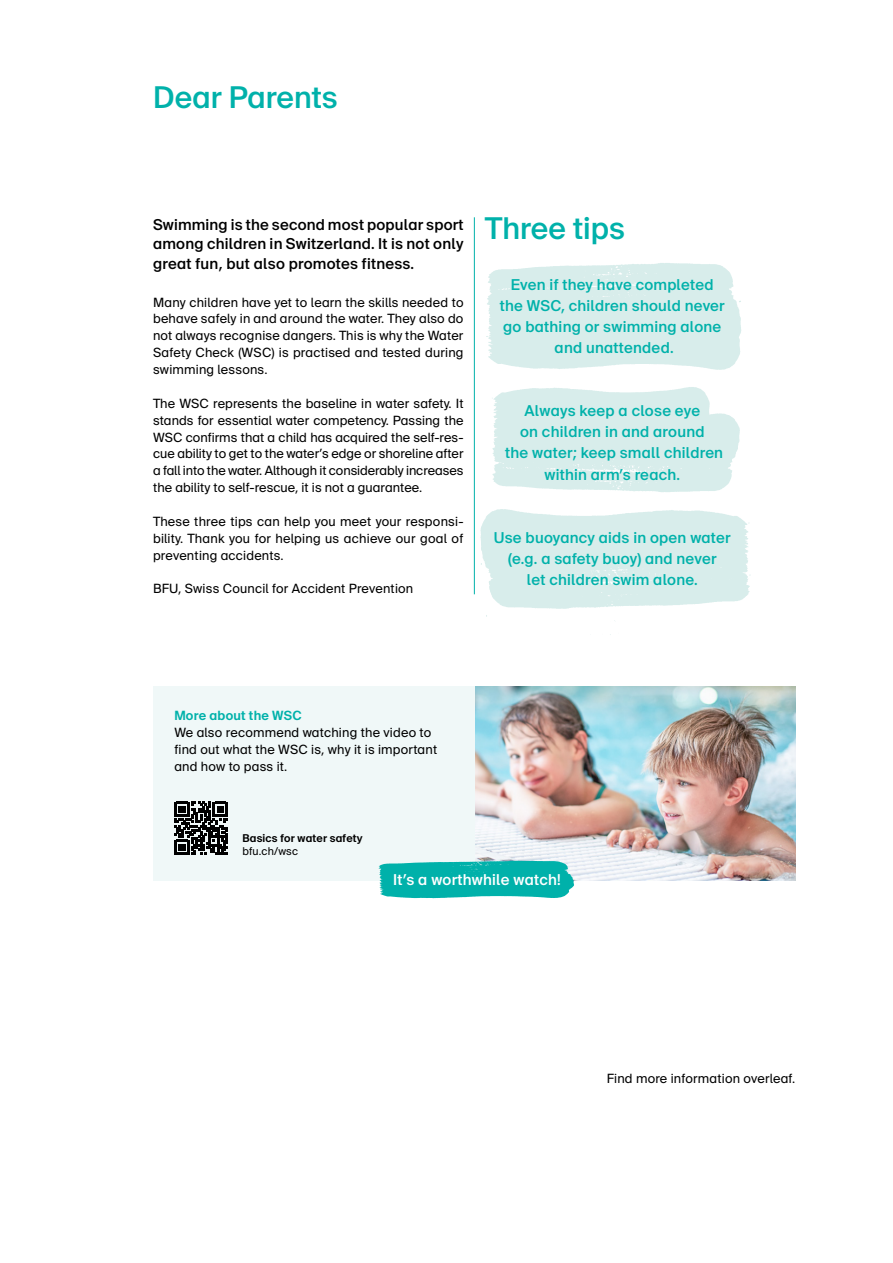
<style>
.page{position:relative;width:893px;height:1263px;background:#fff}
.page>*{position:absolute;margin:0;border:0;box-sizing:border-box;transform-origin:0 0}
.t1{font:500 30px "BFU Suisse";color:#00b1aa}
.t2{font:500 15px/21.1px "BFU Suisse";letter-spacing:.015em;color:#00b1aa;text-align:center}
.t3{font:500 15px/19.8px "BFU Suisse";letter-spacing:.015em;color:#000;text-align:justify}
.t4{font:500 15px "BFU Suisse";letter-spacing:.015em;color:#fff}
.t5{font:12.75px/17px "BFU Suisse";letter-spacing:.015em;color:#000;text-align:justify}
.t6{font:700 12.75px "BFU Suisse";letter-spacing:.015em;color:#00b1aa}
.t7{font:700 10.8px "BFU Suisse";letter-spacing:.015em;color:#000}
.t8{font:10.8px "BFU Suisse";letter-spacing:.015em;color:#000}
</style>
<div class="page">
<img style="left:474px;top:686px;width:321px;height:194px">
<svg style="left:486px;top:263px;width:255px;height:107px;background:#dbeeec"></svg>
<svg style="left:492px;top:387px;width:248px;height:105px;background:#dcefed"></svg>
<svg style="left:480px;top:509px;width:270px;height:100px;background:#dceeed"></svg>
<div style="left:153px;top:686px;width:321px;height:194px;background:#f0f8f8"></div>
<svg style="left:175px;top:802px;width:53px;height:53px"></svg>
<svg style="left:379px;top:861px;width:195px;height:37px;background:#14b7b0"></svg>
<hr style="left:474px;top:217px;width:1px;height:377px;background:#00b1aa">
<h1 class="t1" style="left:153px;top:80px;width:186px">Dear Parents</h1>
<p class="t3" style="left:153px;top:214px;width:312px">Swimming is the second most popular sport among children in Switzerland. It is not only great fun, but also promotes fitness.</p>
<p class="t5" style="left:153px;top:294px;width:312px">Many children have yet to learn the skills needed to behave safely in and around the water. They also do not always recognise dangers. This is why the Water Safety Check (WSC) is practised and tested during swimming lessons.</p>
<p class="t5" style="left:153px;top:395px;width:312px">The WSC represents the baseline in water safety. It stands for essential water competency. Passing the WSC confirms that a child has acquired the self-res&shy;cue ability to get to the water’s edge or shoreline after a fall into the water. Although it considerably increases the ability to self-rescue, it is not a guarantee.</p>
<p class="t5" style="left:153px;top:513px;width:312px">These three tips can help you meet your responsi&shy;bility. Thank you for helping us achieve our goal of preventing accidents.</p>
<p class="t5" style="left:153px;top:581px;width:262px">BFU, Swiss Council for Accident Prevention</p>
<h1 class="t1" style="left:485px;top:211px;width:142px">Three tips</h1>
<p class="t2" style="left:500px;top:274px;width:226px">Even if they have completed the WSC, children should never go bathing or swimming alone and unattended.</p>
<p class="t2" style="left:505px;top:400px;width:219px">Always keep a close eye<br>on children in and around<br>the water; keep small children within arm’s reach.</p>
<p class="t2" style="left:494px;top:527px;width:238px">Use buoyancy aids in open water (e.g. a safety buoy) and never<br>let children swim alone.</p>
<p class="t6" style="left:174px;top:708px;width:129px">More about the WSC</p>
<p class="t5" style="left:174px;top:724px;width:264px;text-align:left">We also recommend watching the video to find out what the WSC is, why it is important and how to pass it.</p>
<p class="t7" style="left:242px;top:831px;width:122px">Basics for water safety</p>
<p class="t8" style="left:242px;top:845px;width:57px">bfu.ch/wsc</p>
<p class="t4" style="left:393px;top:871px;width:169px">It’s a worthwhile watch!</p>
<p class="t5" style="left:607px;top:1070px;width:190px">Find more information overleaf.</p>
</div>
